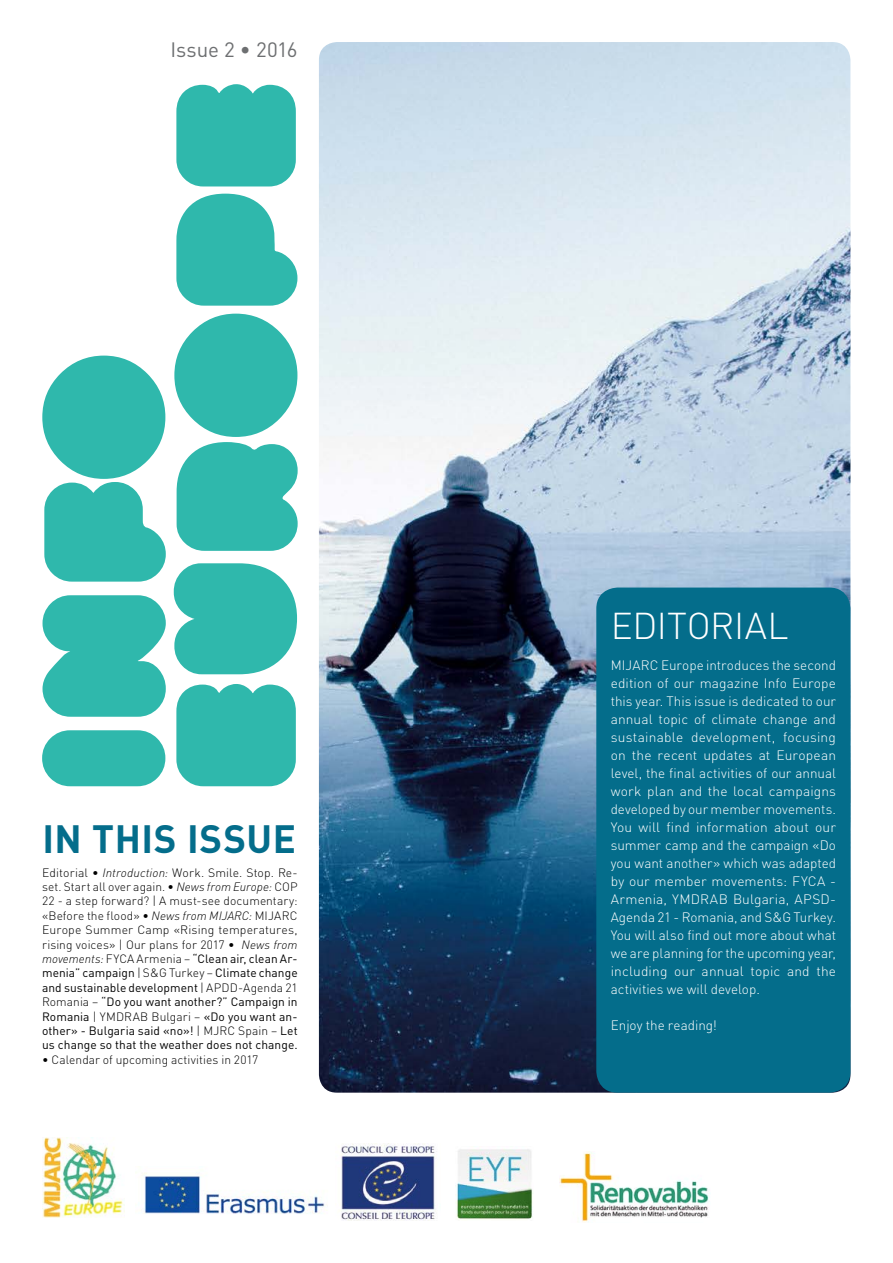
<style>
.page{position:relative;width:893px;height:1263px;background:#fff}
.page>*{position:absolute;margin:0;border:0;box-sizing:border-box;transform-origin:0 0}
.t1{font:700 39px "DIN";letter-spacing:.015em;color:#046d8b}
.t2{font:300 36.9px "DIN";letter-spacing:-.01em;color:#fff}
.t3{font:20.55px "DIN";letter-spacing:-.005em;color:#6d6f71}
.t4{font:300 13.5px/18px "DIN";letter-spacing:.01em;color:#fff;text-align:justify}
.t5{font:300 12px/14.4px "DIN";letter-spacing:.005em;color:#000;text-align:justify}
.s1{font-style:italic}
.s2{font-weight:400}
</style>
<div class="page">
<img style="left:319px;top:42px;width:531px;height:1051px">
<svg style="left:174px;top:84px;width:124px;height:702px;fill:#2fb8ac"></svg>
<svg style="left:42px;top:356px;width:124px;height:430px;fill:#2fb8ac"></svg>
<img style="left:341px;top:1143px;width:95px;height:77px">
<img style="left:42px;top:1138px;width:83px;height:79px">
<img style="left:559px;top:1151px;width:150px;height:71px">
<img style="left:456px;top:1149px;width:77px;height:71px">
<img style="left:143px;top:1172px;width:182px;height:42px">
<div style="left:596px;top:587px;width:254px;height:506px;background:#046d8b;border-radius:21px"></div>
<h3 class="t3" style="left:170px;top:37px;width:129px">Issue 2 • 2016</h3>
<h1 class="t1" style="left:43px;top:813px;width:255px">IN THIS ISSUE</h1>
<p class="t5" style="left:42px;top:865px;width:257px">Editorial • <span class="s1">Introduction:</span> Work. Smile. Stop. Re&shy;set. Start all over again. • <span class="s1">News from Europe:</span> COP 22 - a step forward? | A must-see documentary: «Before the flood» • <span class="s1">News from MIJARC:</span> MIJARC Europe Summer Camp «Rising temperatures, rising voices» | Our plans for 2017 • <span class="s1">News from movements:</span> FYCA Armenia – <span class="s2">“Clean air, clean Ar&shy;menia” campaign</span> | S&amp;G Turkey – <span class="s2">Climate change and sustainable development</span> | APDD-Agenda 21<br>Romania – <span class="s2">“Do you want another?” Campaign in Romania</span> | YMDRAB Bulgari – <span class="s2">«Do you want an&shy;other» - Bulgaria said «no»!</span> | MJRC Spain – <span class="s2">Let us change so that the weather does not change.</span></p>
<p class="t5" style="left:42px;top:1052px;width:218px">• Calendar of upcoming activities in 2017</p>
<h2 class="t2" style="left:611px;top:603px;width:179px">EDITORIAL</h2>
<p class="t4" style="left:611px;top:656px;width:227px">MIJARC Europe introduces the second edition of our magazine Info Europe this year. This issue is dedicated to our annual topic of climate change and sustainable development, focusing on the recent updates at European level, the final activities of our annual work plan and the local campaigns developed by our member movements.<br>You will find information about our summer camp and the campaign «Do you want another» which was adapted by our member movements: FYCA - Armenia, YMDRAB Bulgaria, APSD-Agenda 21 - Romania, and S&amp;G Turkey.<br>You will also find out more about what we are planning for the upcoming year, including our annual topic and the activities we will develop.</p>
<p class="t4" style="left:611px;top:1016px;width:108px">Enjoy the reading!</p>
</div>
